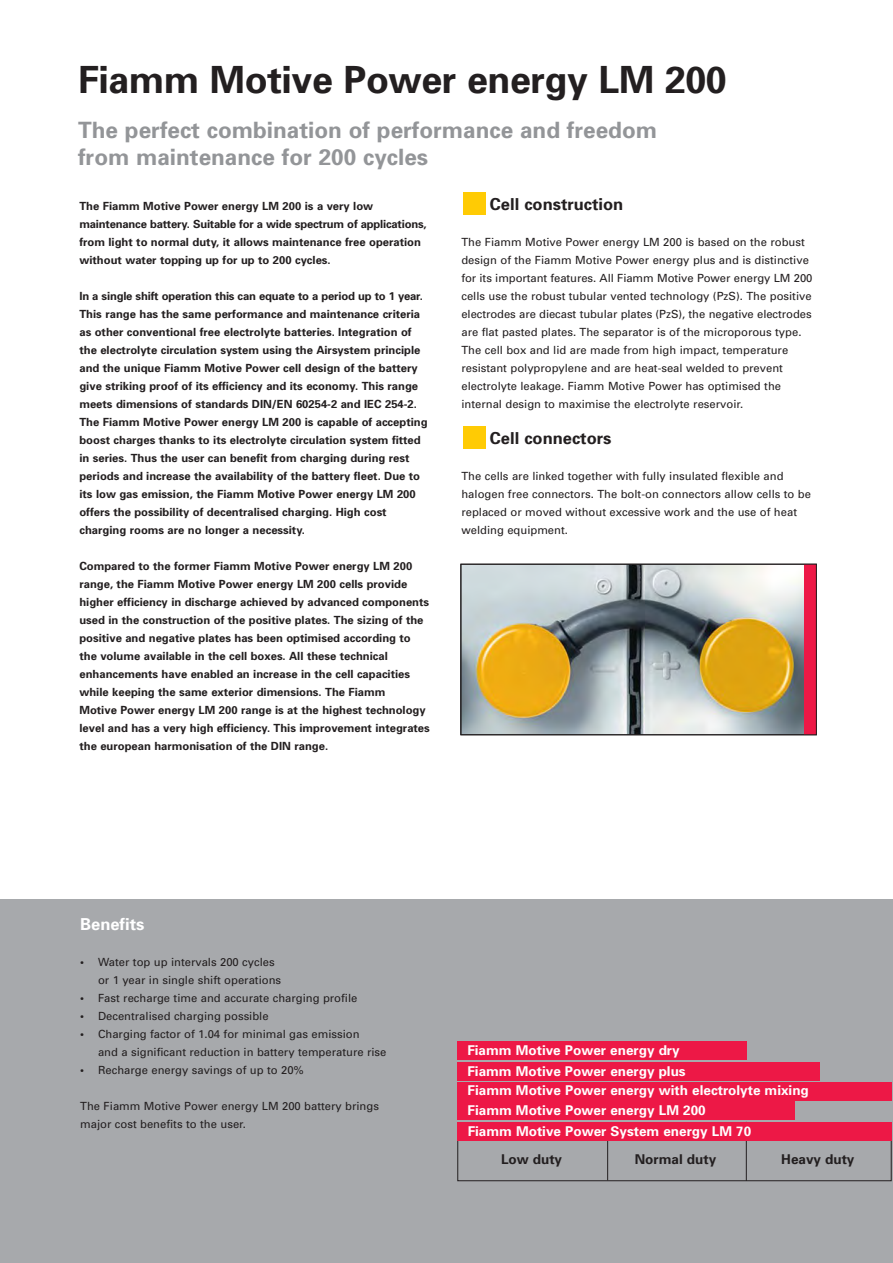
<style>
.page{position:relative;width:893px;height:1263px;background:#fff}
.page>*{position:absolute;margin:0;border:0;box-sizing:border-box;transform-origin:0 0}
.t1{font:700 37.5px "Univers";letter-spacing:-.01em;color:#231f20}
.t2{font:700 22.5px/27px "Univers";color:#939598}
.t3{font:700 16.5px "Univers";color:#231f20}
.t4{font:700 16.5px "Univers";color:#fff}
.t5{font:700 13.5px/20.1px "Univers";color:#fff}
.t6{font:700 13.5px "Univers";color:#231f20}
.t7{font:700 11.25px/18px "Univers";color:#231f20}
.t8{font:11.25px/18px "Univers";color:#231f20}
.s1{font-weight:700}
</style>
<div class="page">
<img style="left:462px;top:566px;width:342px;height:167px">
<div style="left:0;top:900px;width:892px;height:363px;background:#a7a9ac"></div>
<div style="left:463px;top:426px;width:22px;height:23px;background:#ffcb04"></div>
<div style="left:463px;top:192px;width:22px;height:23px;background:#ffcb04"></div>
<div style="left:804px;top:564px;width:12px;height:171px;background:#ed1846"></div>
<hr style="left:607px;top:1124px;width:1px;height:56px;background:#231f20">
<hr style="left:746px;top:1122px;width:1px;height:59px;background:#231f20">
<div style="left:457px;top:1138px;width:434px;height:43px;border:1px solid #231f20"></div>
<div style="left:457px;top:1042px;width:289px;height:18px;background:#ed1846"></div>
<div style="left:457px;top:1062px;width:362px;height:18px;background:#ed1846"></div>
<div style="left:457px;top:1082px;width:434px;height:18px;background:#ed1846"></div>
<div style="left:457px;top:1102px;width:338px;height:18px;background:#ed1846"></div>
<div style="left:457px;top:1122px;width:434px;height:18px;background:#ed1846"></div>
<div style="left:460px;top:564px;width:357px;height:171px;border:1px solid #231f20"></div>
<h1 class="t1" style="left:78px;top:66px;width:650px">Fiamm Motive Power energy LM 200</h1>
<h2 class="t2" style="left:78px;top:119px;width:580px">The perfect combination of performance and freedom from maintenance for 200 cycles</h2>
<p class="t7" style="left:79px;top:198px;width:349px">The Fiamm Motive Power energy LM 200 is a very low maintenance battery. Suitable for a wide spectrum of applications, from light to normal duty, it allows main tenance free operation without water topping up for up to 200 cycles.</p>
<p class="t7" style="left:79px;top:288px;width:350px">In a single shift operation this can equate to a period up to 1 year.<br>This range has the same performance and maintenance criteria as other conventional free electrolyte batteries. Integration of the electrolyte circulation system using the Airsystem principle and the unique Fiamm Motive Power cell design of the battery give striking proof of its effi ciency and its economy. This range meets dimensions of standards DIN/EN 60254-2 and IEC 254-2.<br>The Fiamm Motive Power energy LM 200 is capable of accepting boost charges thanks to its electrolyte circulation system fitted in series. Thus the user can benefit from charging during rest periods and increase the availability of the battery fleet. Due to its low gas emission, the Fiamm Motive Power energy LM 200 offers the possibility of decentralised charging. High cost<br>char ging rooms are no longer a necessity.</p>
<p class="t7" style="left:79px;top:558px;width:352px">Compared to the former Fiamm Motive Power energy LM 200 range, the Fiamm Motive Power energy LM 200 cells provide higher efficiency in discharge achieved by advanced components used in the construction of the positive plates. The sizing of the positive and negative plates has been optimised according to the volume available in the cell boxes. All these technical<br>en hancements have enabled an increase in the cell capacities while keeping the same exterior dimensions. The Fiamm<br>Motive Power energy LM 200 range is at the highest technology level and has a very high efficiency. This improvement integrates the european harmonisation of the DIN range.</p>
<h3 class="t3" style="left:490px;top:198px;width:135px">Cell construction</h3>
<p class="t8" style="left:461px;top:234px;width:353px">The Fiamm Motive Power energy LM 200 is based on the robust design of the Fiamm Motive Power energy plus and is distinctive for its important features. All Fiamm Motive Power energy LM 200 cells use the robust tubular vented technology (PzS). The positive electrodes are diecast tubular plates (PzS), the negative ele c trodes are flat pasted plates. The separator is of the microporous type.<br>The cell box and lid are made from high impact, temperature resistant polypropylene and are heat-seal welded to prevent electrolyte leakage. Fiamm Motive Power has optimised the internal design to maximise the electrolyte reservoir.</p>
<h3 class="t3" style="left:490px;top:432px;width:123px">Cell connectors</h3>
<p class="t8" style="left:461px;top:468px;width:351px">The cells are linked together with fully insulated flexible and halogen free connectors. The bolt-on connectors allow cells to be replaced or moved without excessi ve work and the use of heat welding equipment.</p>
<h3 class="t4" style="left:80px;top:918px;width:66px">Benefits</h3>
<p class="t8" style="left:98px;top:954px;width:185px;text-indent:-18px"><span class="s1">•</span> Water top up intervals 200 cycles or 1 year in single shift operations</p>
<p class="t8" style="left:80px;top:990px;width:279px"><span class="s1">•</span> Fast recharge time and accurate charging profile</p>
<p class="t8" style="left:80px;top:1008px;width:190px"><span class="s1">•</span> Decentralised charging possible</p>
<p class="t8" style="left:98px;top:1026px;width:290px;text-indent:-18px"><span class="s1">•</span> Charging factor of 1.04 for minimal gas emission<br>and a significant reduction in battery temperature rise</p>
<p class="t8" style="left:80px;top:1062px;width:225px"><span class="s1">•</span> Recharge energy savings of up to 20%</p>
<p class="t8" style="left:80px;top:1098px;width:300px">The Fiamm Motive Power energy LM 200 battery brings major cost benefits to the user.</p>
<p class="t5" style="left:467px;top:1042px;width:343px">Fiamm Motive Power energy dry<br>Fiamm Motive Power energy plus<br>Fiamm Motive Power energy with electrolyte mixing Fiamm Motive Power energy LM 200<br>Fiamm Motive Power System energy LM 70</p>
<p class="t6" style="left:501px;top:1154px;width:63px">Low duty</p>
<p class="t6" style="left:635px;top:1154px;width:83px">Normal duty</p>
<p class="t6" style="left:781px;top:1154px;width:75px">Heavy duty</p>
</div>
